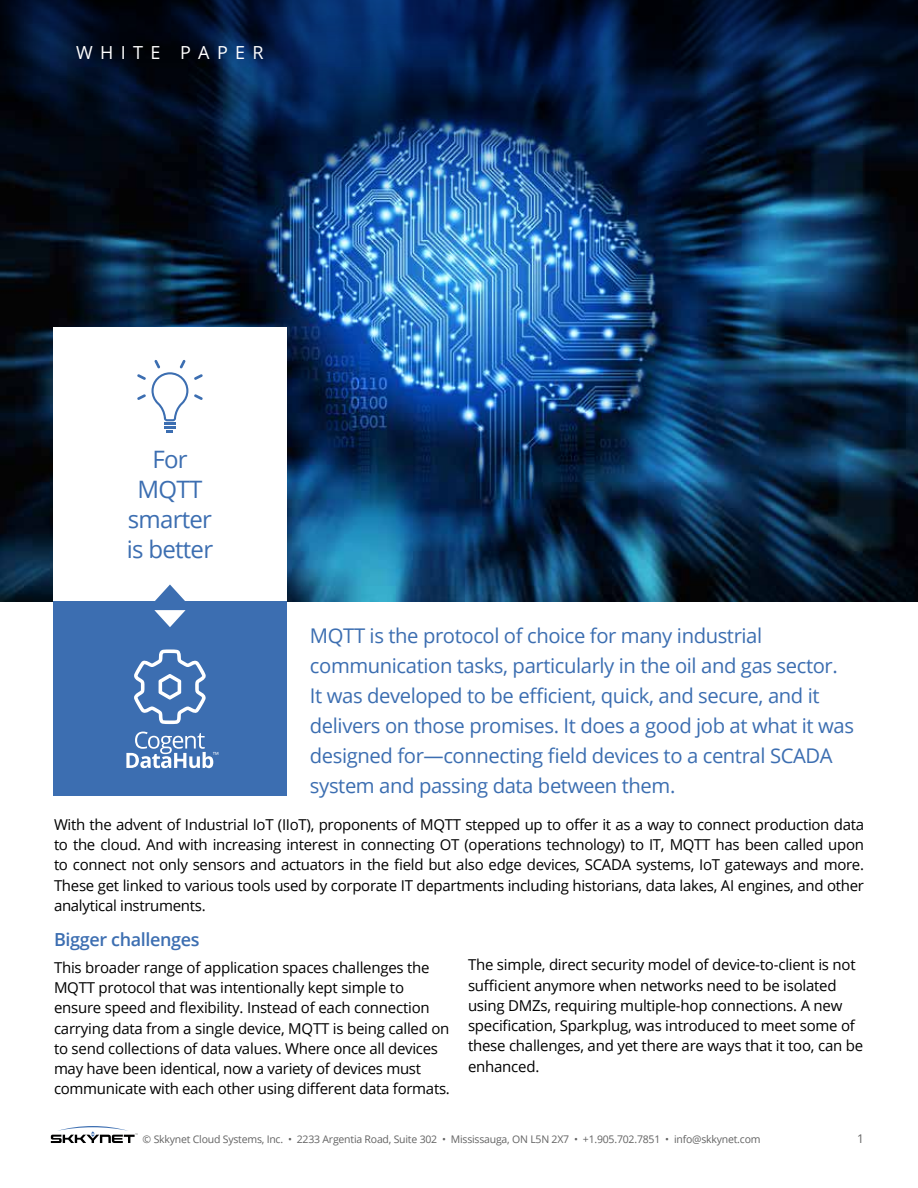
<style>
.page{position:relative;width:918px;height:1188px;background:#fff}
.page>*{position:absolute;margin:0;border:0;box-sizing:border-box;transform-origin:0 0}
.t1{font:24px/30.3px "Open Sans";letter-spacing:-.03em;color:#3c6eb1;text-align:center}
.t2{font:20.25px/30px "Open Sans";letter-spacing:-.02em;color:#3c6eb1}
.t3{font:600 18px "Open Sans";letter-spacing:-.02em;color:#3c6eb1}
.t4{font:18px "Open Sans";letter-spacing:.41em;color:#fff}
.t5{font:15px/20.2px "Open Sans";letter-spacing:-.015em;color:#000}
.t6{font:12px "Open Sans";color:#636363}
.t7{font:10.5px "Open Sans";letter-spacing:-.02em;color:#636363}
</style>
<div class="page">
<svg style="left:51px;top:1126px;width:87px;height:17px"></svg>
<img style="left:0;top:220px;width:918px;height:381px">
<svg style="left:0;top:0;width:918px;height:220px;background:#082042"></svg>
<div style="left:53px;top:327px;width:234px;height:275px;background:#fff"></div>
<div style="left:53px;top:602px;width:234px;height:194px;background:#3c6eb1"></div>
<svg style="left:154px;top:610px;width:32px;height:17px"></svg>
<svg style="left:154px;top:585px;width:32px;height:17px"></svg>
<svg style="left:137px;top:394px;width:9px;height:6px"></svg>
<svg style="left:194px;top:394px;width:9px;height:6px"></svg>
<svg style="left:137px;top:374px;width:9px;height:6px"></svg>
<svg style="left:194px;top:374px;width:9px;height:6px"></svg>
<svg style="left:152px;top:360px;width:36px;height:72px"></svg>
<svg style="left:134px;top:649px;width:72px;height:75px"></svg>
<svg style="left:126px;top:732px;width:92px;height:36px"></svg>
<p class="t4" style="left:76px;top:40px;width:189px">WHITE PAPER</p>
<h1 class="t1" style="left:127px;top:443px;width:88px">For<br>MQTT smarter is better</h1>
<p class="t2" style="left:310px;top:620px;width:546px">MQTT is the protocol of choice for many industrial communication tasks, particularly in the oil and gas sector.<br>It was developed to be efficient, quick, and secure, and it delivers on those promises. It does a good job at what it was designed for—connecting field devices to a central SCADA system and passing data between them.</p>
<p class="t5" style="left:54px;top:814px;width:812px;text-align:justify">With the advent of Industrial IoT (IIoT), proponents of MQTT stepped up to offer it as a way to connect production data to the cloud. And with increasing interest in connecting OT (operations technology) to IT, MQTT has been called upon to connect not only sensors and actuators in the field but also edge devices, SCADA systems, IoT gateways and more.<br>These get linked to various tools used by corporate IT departments including historians, data lakes, AI engines, and other analytical instruments.</p>
<p class="t3" style="left:54px;top:927px;width:147px">Bigger challenges</p>
<p class="t5" style="left:54px;top:957px;width:397px">This broader range of application spaces challenges the MQTT protocol that was intentionally kept simple to ensure speed and flexibility. Instead of each connection carrying data from a single device, MQTT is being called on to send collections of data values. Where once all devices may have been identical, now a variety of devices must communicate with each other using different data formats.</p>
<p class="t5" style="left:468px;top:955px;width:397px">The simple, direct security model of device-to-client is not sufficient anymore when networks need to be isolated using DMZs, requiring multiple-hop connections. A new specification, Sparkplug, was introduced to meet some of these challenges, and yet there are ways that it too, can be enhanced.</p>
<p class="t7" style="left:143px;top:1132px;width:619px">© Skkynet Cloud Systems, Inc. • 2233 Argentia Road, Suite 302 • Mississauga, ON L5N 2X7 • +1.905.702.7851 • info@skkynet.com</p>
<p class="t6" style="left:857px;top:1131px;width:8px">1</p>
</div>
